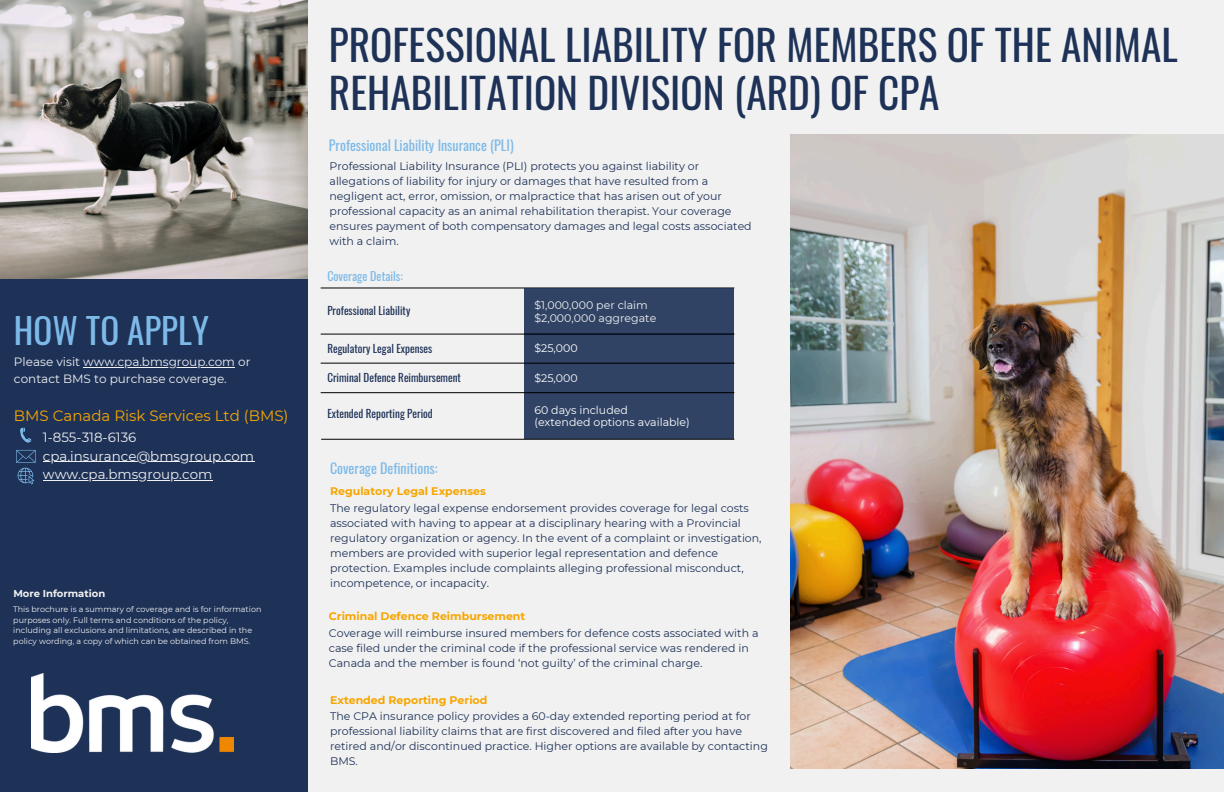
<style>
.page{position:relative;width:1224px;height:792px;background:#f1f1f1}
.page>*{position:absolute;margin:0;border:0;box-sizing:border-box;transform-origin:0 0}
.t1{font:41.3px/48.5px "Oswald";color:#1e3258}
.t2{font:35px "Oswald";color:#7dbae9}
.t3{font:15px "Montserrat";color:#f7a600}
.t4{font:14px "Oswald";color:#7dbae9}
.t5{font:13.4px "Montserrat";color:#f1f1f1}
.t6{font:12px "Montserrat";color:#f1f1f1}
.t7{font:12px "Oswald";color:#7dbae9}
.t8{font:11px/15px "Montserrat";color:#1e3258}
.t9{font:11px "Oswald";color:#1e3258}
.t10{font:700 11px "Montserrat";color:#f7a600}
.t11{font:11px/12px "Montserrat";color:#fff}
.t12{font:11px/13.5px "Montserrat";color:#f1f1f1}
.t13{font:700 10px "Montserrat";color:#f1f1f1}
.t14{font:8px/10.7px "Montserrat";color:#f1f1f1}
</style>
<div class="page">
<div style="left:0;top:275px;width:307px;height:517px;background:#1e3258"></div>
<img style="left:31px;top:673px;width:202px;height:79px">
<hr style="left:321px;top:288px;width:413px;height:1px;background:#000">
<div style="left:525px;top:393px;width:209px;height:46px;background:#314365"></div>
<div style="left:525px;top:364px;width:209px;height:29px;background:#314365"></div>
<hr style="left:321px;top:392px;width:413px;height:1px;background:#000">
<svg style="left:20px;top:427px;width:12px;height:16px"></svg>
<img style="left:0;top:0;width:307px;height:278px">
<div style="left:525px;top:288px;width:209px;height:46px;background:#314365"></div>
<div style="left:525px;top:333px;width:209px;height:31px;background:#314365"></div>
<hr style="left:321px;top:334px;width:413px;height:1px;background:#000">
<hr style="left:321px;top:363px;width:413px;height:1px;background:#000">
<hr style="left:321px;top:439px;width:413px;height:1px;background:#000">
<svg style="left:16px;top:450px;width:20px;height:34px"></svg>
<img style="left:791px;top:134px;width:433px;height:634px">
<hr style="left:43px;top:461px;width:211px;height:1px;background:#f1f1f1">
<hr style="left:43px;top:480px;width:169px;height:1px;background:#f1f1f1">
<hr style="left:83px;top:367px;width:152px;height:1px;background:#f1f1f1">
<h6 class="t2" style="left:14px;top:303px;width:196px">HOW TO APPLY</h6>
<h6 class="t6" style="left:14px;top:355px;width:238px">Please visit www.cpa.bmsgroup.com or</h6>
<p class="t6" style="left:14px;top:371px;width:214px">contact BMS to purchase coverage.</p>
<h6 class="t3" style="left:14px;top:406px;width:276px">BMS Canada Risk Services Ltd (BMS)</h6>
<h6 class="t5" style="left:43px;top:429px;width:95px">1-855-318-6136</h6>
<h6 class="t5" style="left:43px;top:448px;width:213px">cpa.insurance@bmsgroup.com</h6>
<h3 class="t5" style="left:43px;top:466px;width:171px">www.cpa.bmsgroup.com</h3>
<p class="t13" style="left:13px;top:587px;width:93px">More Information</p>
<h3 class="t14" style="left:13px;top:604px;width:250px">This brochure is a summary of coverage and is for information purposes only. Full terms and conditions of the policy, including all exclusions and limitations, are described in the policy wording, a copy of which can be obtained from BMS.</h3>
<h5 class="t1" style="left:329px;top:19px;width:850px">PROFESSIONAL LIABILITY FOR MEMBERS OF THE ANIMAL<br>REHABILITATION DIVISION (ARD) OF CPA</h5>
<p class="t4" style="left:329px;top:135px;width:186px">Professional Liability Insurance (PLI)</p>
<p class="t8" style="left:330px;top:158px;width:424px">Professional Liability Insurance (PLI) protects you against liability or allegations of liability for injury or damages that have resulted from a negligent act, error, omission, or malpractice that has arisen out of your professional capacity as an animal rehabilitation therapist. Your coverage ensures payment of both compensatory damages and legal costs associated with a claim.</p>
<h4 class="t7" style="left:327px;top:266px;width:77px">Coverage Details:</h4>
<p class="t9" style="left:327px;top:302px;width:84px">Professional Liability</p>
<p class="t12" style="left:534px;top:298px;width:123px">$1,000,000 per claim $2,000,000 aggregate</p>
<p class="t9" style="left:327px;top:340px;width:107px">Regulatory Legal Expenses</p>
<h1 class="t11" style="left:534px;top:342px;width:45px">$25,000</h1>
<h3 class="t9" style="left:327px;top:369px;width:135px">Criminal Defence Reimbursement</h3>
<h6 class="t11" style="left:534px;top:372px;width:45px">$25,000</h6>
<h6 class="t9" style="left:327px;top:405px;width:107px">Extended Reporting Period</h6>
<h6 class="t11" style="left:534px;top:404px;width:157px">60 days included<br>(extended options available)</h6>
<h6 class="t4" style="left:330px;top:457px;width:109px">Coverage Definitions:</h6>
<h6 class="t10" style="left:330px;top:484px;width:157px">Regulatory Legal Expenses</h6>
<h6 class="t8" style="left:330px;top:500px;width:433px">The regulatory legal expense endorsement provides coverage for legal costs associated with having to appear at a disciplinary hearing with a Provincial regulatory organization or agency. In the event of a complaint or investigation, members are provided with superior legal representation and defence protection. Examples include complaints alleging professional misconduct, incompetence, or incapacity.</h6>
<h6 class="t10" style="left:329px;top:610px;width:198px">Criminal Defence Reimbursement</h6>
<h5 class="t8" style="left:329px;top:626px;width:431px">Coverage will reimburse insured members for defence costs associated with a case filed under the criminal code if the professional service was rendered in<br>Canada and the member is found ‘not guilty’ of the criminal charge.</h5>
<h6 class="t10" style="left:330px;top:693px;width:159px">Extended Reporting Period</h6>
<h5 class="t8" style="left:330px;top:709px;width:439px">The CPA insurance policy provides a 60-day extended reporting period at for professional liability claims that are first discovered and filed after you have retired and/or discontinued practice. Higher options are available by contacting BMS.</h5>
</div>
